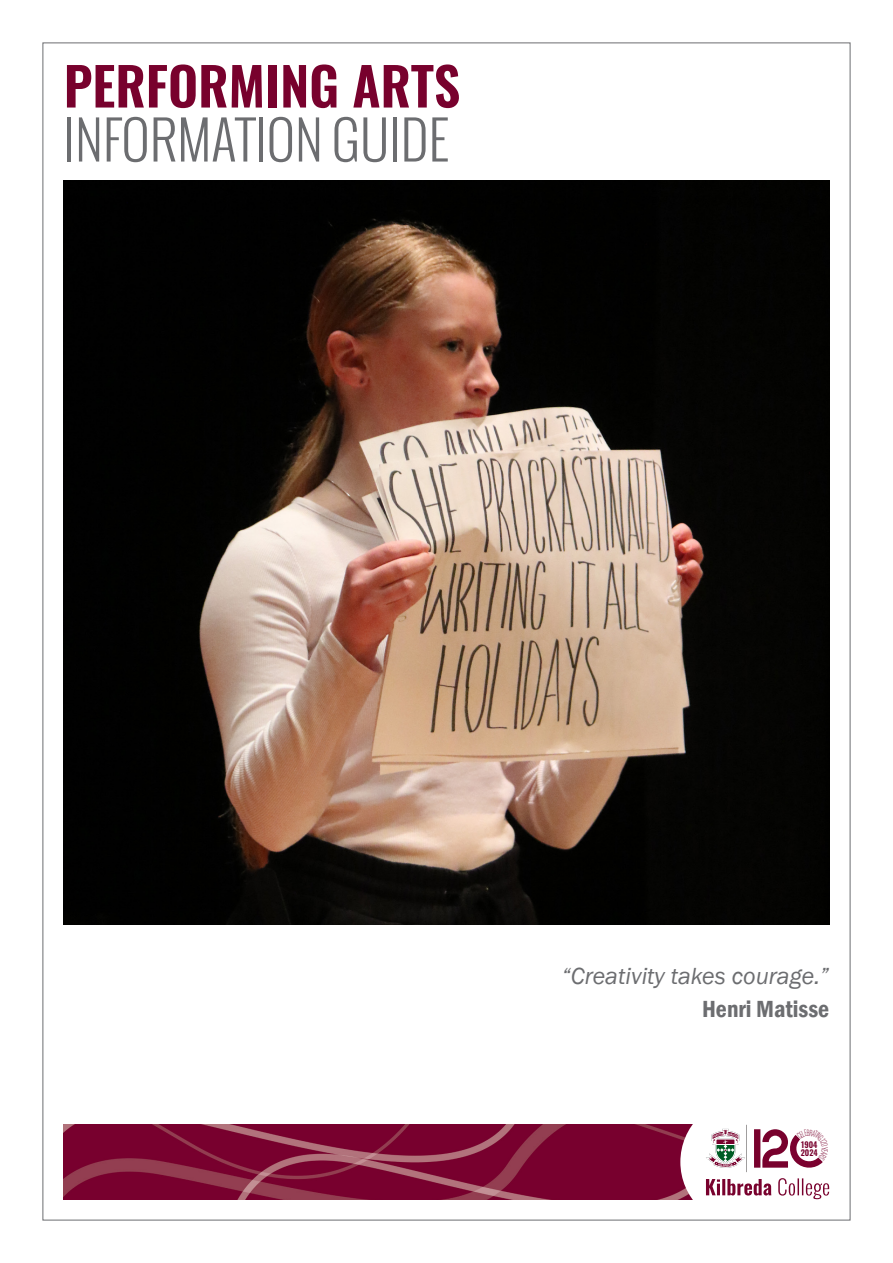
<style>
.page{position:relative;width:893px;height:1263px;background:#fff}
.page>*{position:absolute;margin:0;border:0;box-sizing:border-box;transform-origin:0 0}
.section_header_30pt{font:300 52.5px/54px "Oswald";color:#6c6d70}
.section_header_30pt-2{font:italic 24px "Franklin Gothic";color:#6c6d70}
.section_header_30pt-3{font:600 condensed 24px "Franklin Gothic";color:#6c6d70}
.t1{font:600 8.25px/7.5px "Oswald";color:#78012d}
.s1{font-weight:600;color:#78012d}
</style>
<div class="page">
<img style="left:64px;top:181px;width:765px;height:744px">
<img style="left:64px;top:1125px;width:627px;height:74px">
<div style="left:680px;top:1098px;width:128px;height:128px;background:#fff;border-radius:50%"></div>
<svg style="left:706px;top:1178px;width:123px;height:21px"></svg>
<svg style="left:706px;top:1125px;width:41px;height:47px"></svg>
<svg style="left:754px;top:1129px;width:69px;height:39px"></svg>
<p class="section_header_30pt" style="left:64px;top:58px;width:398px"><span class="s1">PERFORMING ARTS<br></span>INFORMATION GUIDE</p>
<p class="section_header_30pt-2" style="left:562px;top:961px;width:269px">“Creativity takes courage.”</p>
<p class="section_header_30pt-3" style="left:702px;top:993px;width:129px">Henri Matisse</p>
<p class="t1" style="left:801px;top:1142px;width:18px">1904<br>2024</p>
</div>
